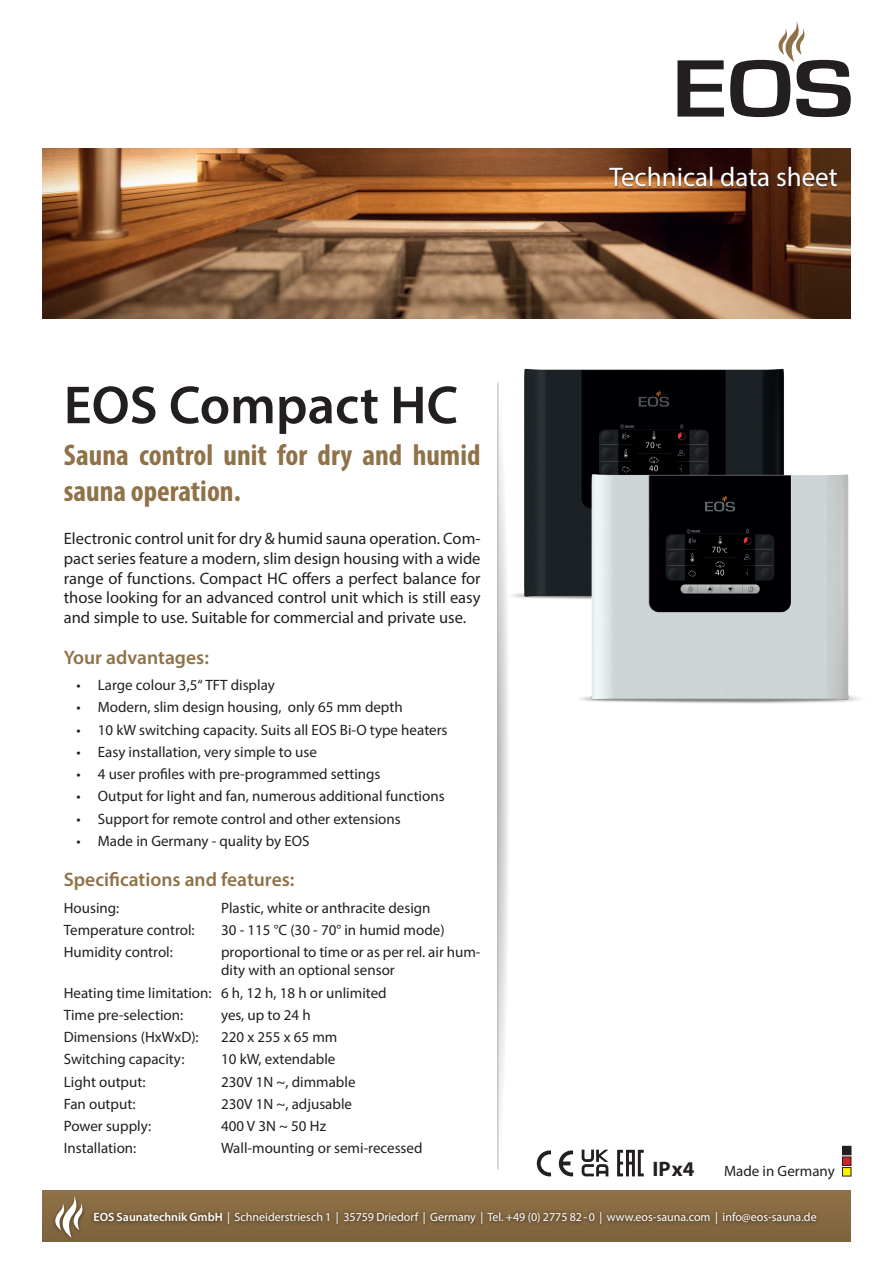
<style>
.page{position:relative;width:893px;height:1263px;background:#fff}
.page>*{position:absolute;margin:0;border:0;box-sizing:border-box;transform-origin:0 0}
.t1{font:600 54px "Myriad Pro";color:#231f20}
.t2{font:700 condensed 30px/36px "Myriad Pro";color:#907248}
.t3{font:27px "Myriad Pro";color:#fff}
.t4{font:700 21px "Myriad Pro";color:#231f20}
.Fließtest{font:600 19.5px "Myriad Pro";color:#907248}
.Fließtest-2{font:16.5px/19.8px "Myriad Pro";color:#231f20;text-align:justify}
.t5{font:15px/18px "Myriad Pro";color:#231f20}
.t6{font:12px "Myriad Pro";color:#fff}
.s1{font-weight:600}
</style>
<div class="page">
<div style="left:43px;top:1191px;width:807px;height:51px;background:#8a6d44"></div>
<svg style="left:677px;top:60px;width:47px;height:57px"></svg>
<svg style="left:730px;top:21px;width:121px;height:96px"></svg>
<img style="left:43px;top:149px;width:807px;height:170px">
<div style="left:90px;top:1208px;width:731px;height:20px;background:#231f20;opacity:.75"></div>
<div style="left:52px;top:1194px;width:34px;height:48px;background:#7e633d"></div>
<svg style="left:53px;top:1195px;width:31px;height:43px"></svg>
<svg style="left:498px;top:629px;width:10px;height:540px"></svg>
<hr style="left:497px;top:383px;width:1px;height:786px;background:#b2b3b7">
<img style="left:497px;top:368px;width:287px;height:261px">
<img style="left:553px;top:467px;width:306px;height:237px">
<svg style="left:537px;top:1150px;width:14px;height:26px"></svg>
<svg style="left:559px;top:1150px;width:14px;height:26px"></svg>
<svg style="left:617px;top:1150px;width:27px;height:26px"></svg>
<svg style="left:582px;top:1149px;width:26px;height:27px"></svg>
<div style="left:842px;top:1146px;width:9px;height:9px;background:#231f20"></div>
<div style="left:842px;top:1157px;width:9px;height:8px;background:#d1232a"></div>
<div style="left:842px;top:1157px;width:9px;height:8px;border:1px solid #231f20"></div>
<div style="left:842px;top:1167px;width:9px;height:9px;background:#fff101"></div>
<div style="left:842px;top:1167px;width:9px;height:9px;border:1px solid #231f20"></div>
<div style="left:608px;top:166px;width:231px;height:23px;background:#231f20;opacity:.75"></div>
<p class="t1" style="left:64px;top:371px;width:396px">EOS Compact HC</p>
<p class="t2" style="left:64px;top:436px;width:418px">Sauna control unit for dry and humid sauna operation.</p>
<p class="Fließtest-2" style="left:64px;top:528px;width:418px">Electronic control unit for dry &amp; humid sauna operation. Com&shy;pact series feature a modern, slim design housing with a wide range of functions. Compact HC offers a perfect balance for those looking for an advanced control unit which is still easy and simple to use. Suitable for commercial and private use.</p>
<p class="Fließtest" style="left:64px;top:645px;width:147px">Your advantages:</p>
<p class="t5" style="left:77px;top:676px;width:200px">• Large colour 3,5“ TFT display</p>
<p class="t5" style="left:77px;top:698px;width:328px">• Modern, slim design housing, only 65 mm depth</p>
<p class="t5" style="left:77px;top:720px;width:372px">• 10 kW switching capacity. Suits all EOS Bi-O type heaters</p>
<p class="t5" style="left:77px;top:742px;width:242px">• Easy installation, very simple to use</p>
<p class="t5" style="left:77px;top:765px;width:305px">• 4 user profiles with pre-programmed settings</p>
<p class="t5" style="left:77px;top:787px;width:370px">• Output for light and fan, numerous additional functions</p>
<p class="t5" style="left:77px;top:809px;width:326px">• Support for remote control and other extensions</p>
<p class="t5" style="left:77px;top:831px;width:235px">• Made in Germany - quality by EOS</p>
<p class="Fließtest" style="left:64px;top:867px;width:232px">Specifications and features:</p>
<p class="t5" style="left:64px;top:898px;width:57px">Housing:</p>
<p class="t5" style="left:221px;top:898px;width:211px">Plastic, white or anthracite design</p>
<p class="t5" style="left:64px;top:921px;width:132px">Temperature control:</p>
<p class="t5" style="left:221px;top:921px;width:225px">30 - 115 °C (30 - 70° in humid mode)</p>
<p class="t5" style="left:64px;top:943px;width:111px">Humidity control:</p>
<p class="t5" style="left:221px;top:943px;width:261px">proportional to time or as per rel. air hum&shy;dity with an optional sensor</p>
<p class="t5" style="left:64px;top:983px;width:324px">Heating time limitation: 6 h, 12 h, 18 h or unlimited</p>
<p class="t5" style="left:64px;top:1005px;width:121px">Time pre-selection:</p>
<p class="t5" style="left:221px;top:1005px;width:91px">yes, up to 24 h</p>
<p class="t5" style="left:64px;top:1028px;width:136px">Dimensions (HxWxD):</p>
<p class="t5" style="left:221px;top:1028px;width:118px">220 x 255 x 65 mm</p>
<p class="t5" style="left:64px;top:1050px;width:122px">Switching capacity:</p>
<p class="t5" style="left:221px;top:1050px;width:116px">10 kW, extendable</p>
<p class="t5" style="left:64px;top:1072px;width:83px">Light output:</p>
<p class="t5" style="left:221px;top:1072px;width:136px">230V 1N ~, dimmable</p>
<p class="t5" style="left:64px;top:1094px;width:73px">Fan output:</p>
<p class="t5" style="left:221px;top:1094px;width:132px">230V 1N ~, adjusable</p>
<p class="t5" style="left:64px;top:1117px;width:89px">Power supply:</p>
<p class="t5" style="left:221px;top:1117px;width:107px">400 V 3N ~ 50 Hz</p>
<p class="t5" style="left:64px;top:1139px;width:74px">Installation:</p>
<p class="t5" style="left:221px;top:1139px;width:203px">Wall-mounting or semi-recessed</p>
<p class="t3" style="left:610px;top:160px;width:230px">Technical data sheet</p>
<p class="t4" style="left:652px;top:1155px;width:44px">IP x4</p>
<p class="t5" style="left:724px;top:1162px;width:112px">Made in Germany</p>
<p class="t6" style="left:94px;top:1210px;width:725px"><span class="s1">EOS Saunatechnik GmbH</span> | Schneiderstriesch 1 | 35759 Driedorf | Germany | Tel. +49 (0) 2775 82 - 0 | www.eos-sauna.com | info@eos-sauna.de</p>
</div>
